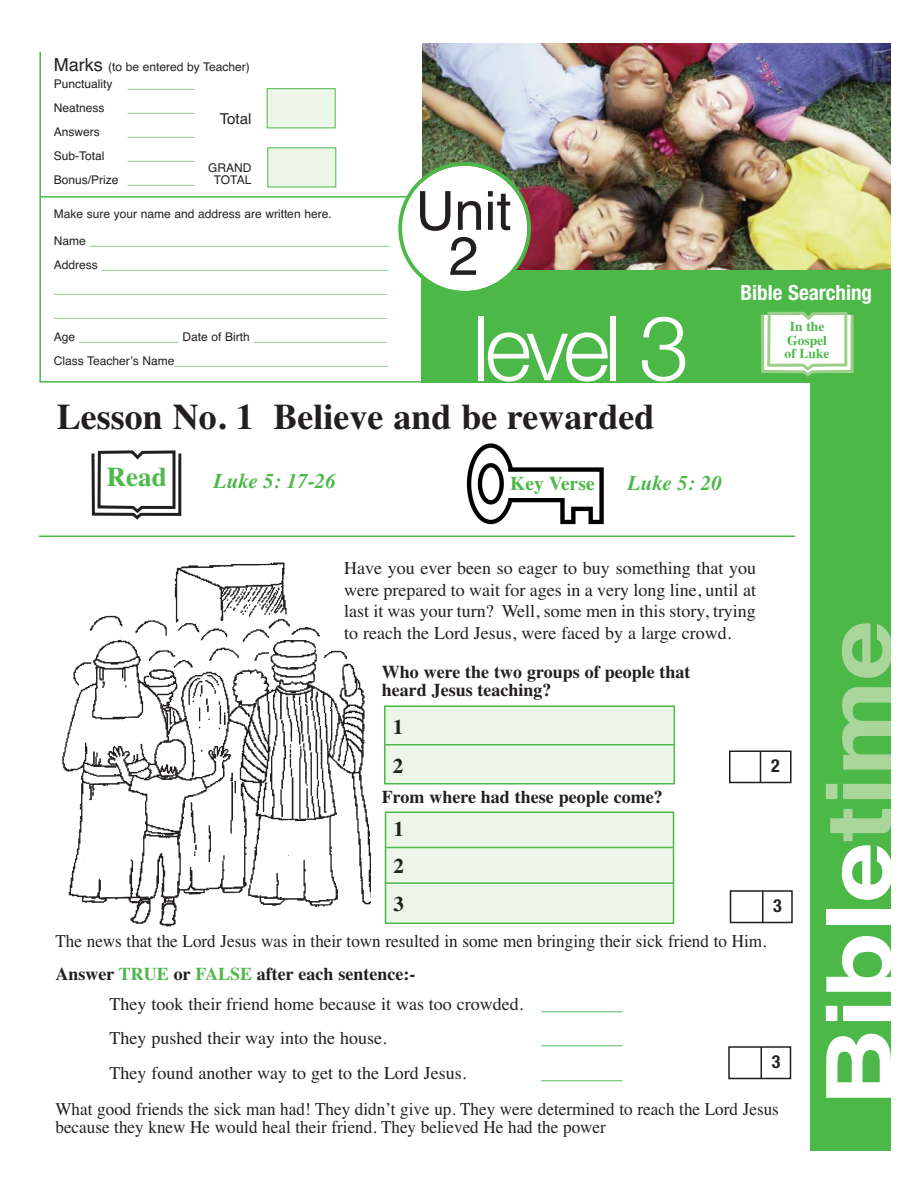
<style>
.page{position:relative;width:918px;height:1188px;background:#fff}
.page>*{position:absolute;margin:0;border:0;box-sizing:border-box;transform-origin:0 0}
.t1{font:700 90px "Helvetica";color:#fff;scale:1.2 1}
.t2{font:300 90px "Helvetica Neue";letter-spacing:-.055em;color:#fff}
.t3{font:54px/45px "Helvetica";color:#231f20;text-align:center}
.t4{font:700 36px "Times";color:#231f20}
.t5{font:700 27px "Times";color:#4cb848}
.t6{font:italic 700 21px "Times";color:#4cb848}
.t7{font:700 condensed 21px "Helvetica Neue";color:#fff}
.t8{font:700 21px/37.5px "Times";color:#231f20;text-align:justify}
.t9{font:700 19.5px "Times";color:#4cb848}
.t10{font:18px/21.6px "Times";color:#231f20}
.t11{font:18px/33px "Times";color:#231f20;scale:.95 1}
.t12{font:700 18px/18px "Times";color:#231f20}
.t13{font:18px "Times";color:#4cb848}
.t14{font:700 condensed 18px "Helvetica Neue";color:#231f20}
.t15{font:15px "Helvetica";color:#231f20}
.t16{font:700 13.5px/13.5px "Times";color:#4cb848;text-align:center}
.t17{font:12px/24px "Helvetica";color:#4cb848}
.t18{font:12px/17.2px "Helvetica";color:#231f20}
.s1{font-size:18px}
.s2{color:#4cb848}
.s3{color:#231f20}
.s4{font-weight:700}
.s5{font-weight:700;color:#4cb848}
.s6{color:#aad59b}
</style>
<div class="page">
<img style="left:423px;top:44px;width:468px;height:226px">
<div style="left:421px;top:270px;width:470px;height:112px;background:#4cb848"></div>
<div style="left:810px;top:381px;width:81px;height:770px;background:#4cb848"></div>
<svg style="left:398px;top:162px;width:133px;height:129px"></svg>
<hr style="left:39px;top:52px;width:2px;height:330px;background:#4cb848">
<hr style="left:40px;top:196px;width:370px;height:2px;background:#4cb848">
<div style="left:267px;top:89px;width:68px;height:39px;background:#ebf5e8"></div>
<div style="left:267px;top:88px;width:68px;height:40px;border:1px solid #4cb848"></div>
<div style="left:268px;top:148px;width:68px;height:39px;background:#ebf5e8"></div>
<svg style="left:761px;top:312px;width:93px;height:65px;background:#daeed6"></svg>
<hr style="left:40px;top:381px;width:384px;height:2px;background:#4cb848">
<svg style="left:92px;top:450px;width:89px;height:70px"></svg>
<img style="left:466px;top:443px;width:138px;height:82px">
<div style="left:506px;top:477px;width:93px;height:20px;background:#fff"></div>
<div style="left:386px;top:813px;width:287px;height:110px;background:#ebf5e8"></div>
<div style="left:385px;top:812px;width:289px;height:112px;border:2px solid #4cb848"></div>
<hr style="left:386px;top:847px;width:287px;height:1px;background:#4cb848">
<hr style="left:385px;top:882px;width:289px;height:2px;background:#4cb848">
<svg style="left:729px;top:890px;width:64px;height:34px"></svg>
<svg style="left:728px;top:1046px;width:64px;height:34px"></svg>
<div style="left:386px;top:707px;width:288px;height:76px;background:#ebf5e8"></div>
<div style="left:384px;top:705px;width:291px;height:80px;border:2px solid #4cb848"></div>
<svg style="left:729px;top:750px;width:63px;height:34px"></svg>
<hr style="left:386px;top:744px;width:288px;height:2px;background:#4cb848">
<img style="left:62px;top:562px;width:308px;height:365px">
<div style="left:343px;top:560px;width:414px;height:90px;background:#fff"></div>
<hr style="left:39px;top:536px;width:756px;height:1px;background:#4cb848">
<p class="t18" style="left:54px;top:59px;width:198px"><span class="s1">Marks</span> (to be entered by Teacher)<br>Punctuality</p>
<p class="t17" style="left:128px;top:73px;width:68px">__________</p>
<p class="t18" style="left:54px;top:101px;width:52px">Neatness</p>
<p class="t17" style="left:128px;top:97px;width:68px">__________</p>
<p class="t15" style="left:220px;top:113px;width:33px">Total</p>
<p class="t18" style="left:54px;top:125px;width:47px">Answers</p>
<p class="t17" style="left:128px;top:121px;width:68px">__________</p>
<p class="t18" style="left:54px;top:149px;width:52px">Sub-Total</p>
<p class="t17" style="left:128px;top:145px;width:68px">__________</p>
<p class="t18" style="left:208px;top:161px;width:45px">GRAND</p>
<p class="t18" style="left:54px;top:173px;width:142px">Bonus/Prize <span class="s2">__________</span></p>
<p class="t18" style="left:214px;top:173px;width:39px">TOTAL</p>
<p class="t18" style="left:54px;top:206px;width:279px">Make sure your name and address are written here.</p>
<p class="t17" style="left:54px;top:230px;width:337px"><span class="s3">Name</span> _____________________________________________ <span class="s3">Address</span> ___________________________________________ __________________________________________________ __________________________________________________ <span class="s3">Age</span> _______________ <span class="s3">Date of Birth</span> ____________________ <span class="s3">Class Teacherʼs Name</span>________________________________</p>
<h2 class="t3" style="left:416px;top:194px;width:97px">Unit<br>2</h2>
<h1 class="t2" style="left:473px;top:316px;width:217px">level 3</h1>
<h3 class="t4" style="left:57px;top:404px;width:599px">Lesson No. 1 Believe and be rewarded</h3>
<h3 class="t5" style="left:107px;top:467px;width:61px">Read</h3>
<h3 class="t9" style="left:510px;top:477px;width:86px">Key Verse</h3>
<h3 class="t6" style="left:214px;top:474px;width:124px">Luke 5: 17-26</h3>
<h3 class="t6" style="left:628px;top:475px;width:96px">Luke 5: 20</h3>
<h3 class="t7" style="left:741px;top:280px;width:133px">Bible Searching</h3>
<p class="t16" style="left:785px;top:321px;width:46px">In the<br>Gospel of Luke</p>
<h3 class="t10" style="left:344px;top:559px;width:413px;text-align:justify">Have you ever been so eager to buy something that you were prepared to wait for ages in a very long line, until at last it was your turn? Well, some men in this story, trying to reach the Lord Jesus, were faced by a large crowd.</h3>
<h3 class="t12" style="left:382px;top:665px;width:310px">Who were the two groups of people that heard Jesus teaching?</h3>
<h3 class="t8" style="left:393px;top:709px;width:12px;line-height:39px">1<br>2</h3>
<h3 class="t12" style="left:382px;top:789px;width:283px">From where had these people come?</h3>
<h3 class="t8" style="left:394px;top:812px;width:12px">1<br>2<br>3</h3>
<h3 class="t14" style="left:771px;top:755px;width:10px">2</h3>
<h3 class="t14" style="left:773px;top:895px;width:10px">3</h3>
<h3 class="t11" style="left:55px;top:926px;width:750px">The news that the Lord Jesus was in their town resulted in some men bringing their sick friend to Him.<br><span class="s4">Answer</span> <span class="s5">TRUE</span> <span class="s4">or</span> <span class="s5">FALSE</span> <span class="s4">after each sentence:-</span></h3>
<h3 class="t10" style="left:109px;top:988px;width:515px;line-height:34.5px">They took their friend home because it was too crowded. <span class="s2">_________<br></span>They pushed their way into the house.</h3>
<h3 class="t13" style="left:542px;top:1032px;width:82px">_________</h3>
<h3 class="t10" style="left:110px;top:1064px;width:358px">They found another way to get to the Lord Jesus.</h3>
<h3 class="t13" style="left:542px;top:1066px;width:82px">_________</h3>
<h3 class="t11" style="left:55px;top:1101px;width:763px;line-height:18px">What good friends the sick man had! They didn’t give up. They were determined to reach the Lord Jesus because they knew He would heal their friend. They believed He had the power</h3>
<h3 class="t14" style="left:772px;top:1051px;width:10px">3</h3>
<h1 class="t1" style="left:826px;top:1106px;width:406px;rotate:-90deg">Bible<span class="s6">time</span></h1>
</div>
